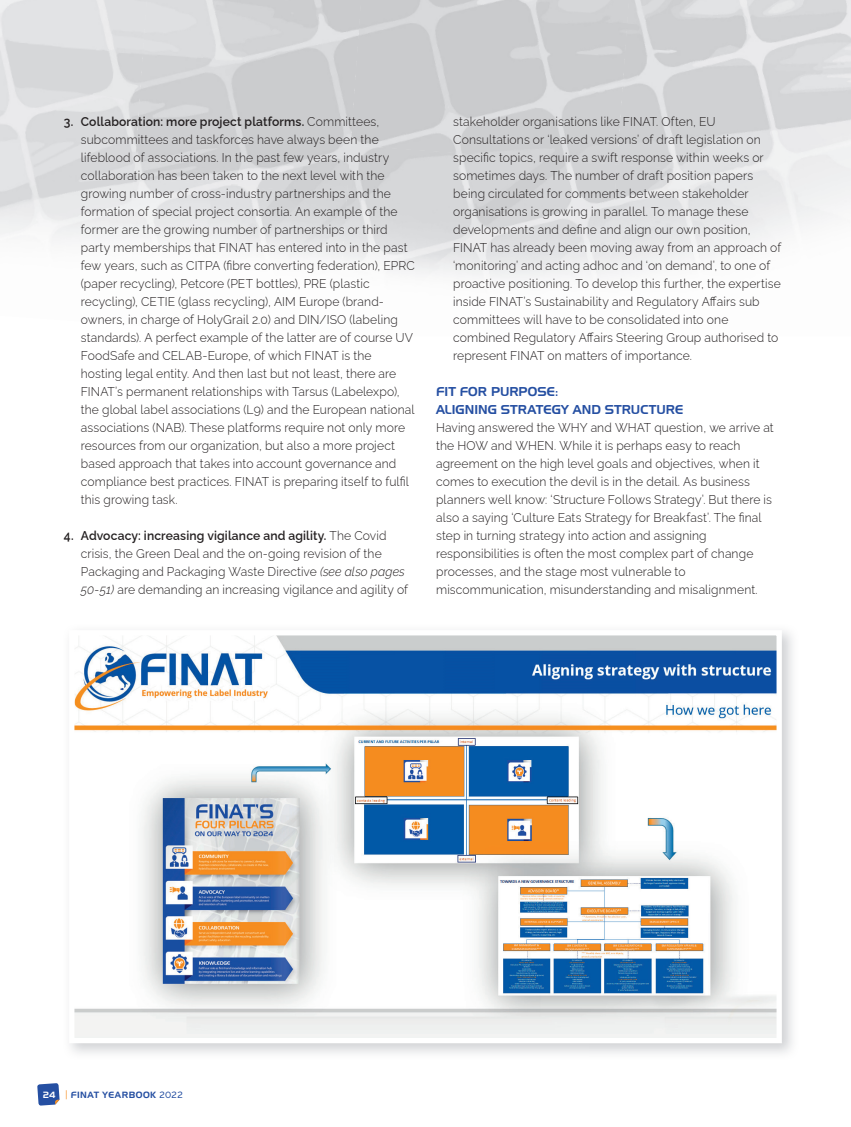
<style>
.page{position:relative;width:851px;height:1127px;background:#fff}
.page>*{position:absolute;margin:0;border:0;box-sizing:border-box;transform-origin:0 0}
.t1{font:300 12.75px/18px "Raleway";letter-spacing:.01em;color:#231f20;scale:.95 1}
.t2{font:12.75px/18px "Slicker";letter-spacing:.005em;color:#254fa2}
.t3{font:9px "Slicker";letter-spacing:.055em;color:#254fa2}
.s1{font-weight:600}
.s2{font-style:italic}
.s3{color:#fff}
.s4{font-family:"Frutiger";font-weight:300;color:#f79328}
.s5{font-family:"Raleway";font-weight:500}
</style>
<div class="page">
<img style="left:630px;top:0;width:220px;height:164px">
<img style="left:362px;top:0;width:268px;height:164px">
<img style="left:148px;top:0;width:214px;height:178px">
<img style="left:0;top:0;width:148px;height:242px">
<img style="left:336px;top:145px;width:281px;height:148px">
<img style="left:123px;top:178px;width:224px;height:115px">
<svg style="left:37px;top:1083px;width:23px;height:23px"></svg>
<svg style="left:66px;top:627px;width:718px;height:419px"></svg>
<p class="t1" style="left:81px;top:111px;width:353px;text-indent:-17px"><span class="s1">3. Collaboration: more project platforms.</span> Committees, subcommittees and taskforces have always been the lifeblood of associations. In the past few years, industry collaboration has been taken to the next level with the growing number of cross-industry partnerships and the formation of special project consortia. An example of the former are the growing number of partnerships or third party memberships that FINAT has entered into in the past few years, such as CITPA (fibre converting federation), EPRC (paper recycling), Petcore (PET bottles), PRE (plastic recycling), CETIE (glass recycling), AIM Europe (brand&shy;owners, in charge of HolyGrail 2.0) and DIN/ISO (labeling standards). A perfect example of the latter are of course UV FoodSafe and CELAB-Europe, of which FINAT is the hosting legal entity. And then last but not least, there are FINAT’s permanent relationships with Tarsus (Labelexpo), the global label associations (L9) and the European national associations (NAB). These platforms require not only more resources from our organization, but also a more project based approach that takes into account governance and compliance best practices. FINAT is preparing itself to fulfil this growing task.</p>
<p class="t1" style="left:81px;top:525px;width:346px;text-indent:-17px"><span class="s1">4. Advocacy: increasing vigilance and agility.</span> The Covid crisis, the Green Deal and the on-going revision of the Packaging and Packaging Waste Directive <span class="s2">(see also pages 50-51)</span> are demanding an increasing vigilance and agility of</p>
<p class="t1" style="left:453px;top:111px;width:347px">stakeholder organisations like FINAT. Often, EU Consultations or ‘leaked versions’ of draft legislation on specific topics, require a swift response within weeks or sometimes days. The number of draft position papers being circulated for comments between stakeholder organisations is growing in parallel. To manage these developments and define and align our own position, FINAT has already been moving away from an approach of ‘monitoring’ and acting adhoc and ‘on demand’, to one of proactive positioning. To develop this further, the expertise inside FINAT’s Sustainability and Regulatory Affairs sub committees will have to be consolidated into one combined Regulatory Affairs Steering Group authorised to represent FINAT on matters of importance.</p>
<p class="t2" style="left:436px;top:383px;width:249px">FIT FOR PURPOSE:<br>ALIGNING STRATEGY AND STRUCTURE</p>
<p class="t1" style="left:436px;top:417px;width:357px">Having answered the WHY and WHAT question, we arrive at the HOW and WHEN. While it is perhaps easy to reach agreement on the high level goals and objectives, when it comes to execution the devil is in the detail. As business planners well know: ‘Structure Follows Strategy’. But there is also a saying ‘Culture Eats Strategy for Breakfast’. The final step in turning strategy into action and assigning responsibilities is often the most complex part of change processes, and the stage most vulnerable to miscommunication, misunderstanding and misalignment.</p>
<p class="t3" style="left:43px;top:1090px;width:141px"><span class="s3">24</span> <span class="s4">|</span> FINAT YEARBOOK <span class="s5">2022</span></p>
</div>
